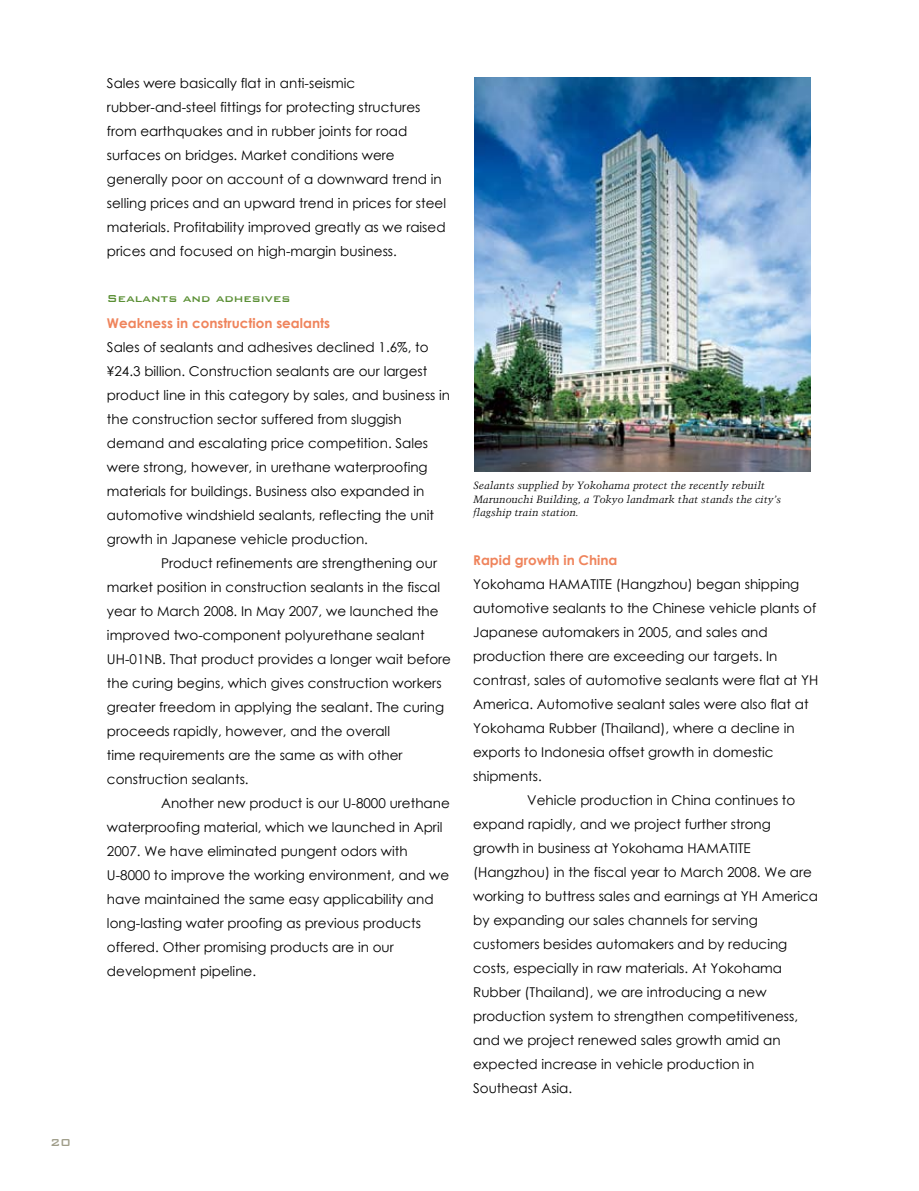
<style>
.page{position:relative;width:919px;height:1191px;background:#fff}
.page>*{position:absolute;margin:0;border:0;box-sizing:border-box;transform-origin:0 0}
.t1{font:13.5px/24px "Century Gothic";color:#000}
.t2{font:700 13.5px "Century Gothic";color:#ef845c}
.t3{font:500 13.5px "Bank Gothic";color:#5a8f34}
.t4{font:500 13.5px "Bank Gothic";color:#9f9d89}
.t5{font:italic 10.5px/13.5px "Trump Mediaeval";color:#000}
</style>
<div class="page">
<img style="left:474px;top:78px;width:336px;height:393px">
<p class="t4" style="left:50px;top:1135px;width:22px">20</p>
<p class="t1" style="left:107px;top:71px;width:340px">Sales were basically flat in anti-seismic rubber-and-steel fittings for protecting structures from earthquakes and in rubber joints for road surfaces on bridges. Market conditions were generally poor on account of a downward trend in selling prices and an upward trend in prices for steel materials. Profitability improved greatly as we raised prices and focused on high-margin business.</p>
<p class="t3" style="left:107px;top:291px;width:185px">Sealants and adhesives</p>
<p class="t2" style="left:107px;top:314px;width:225px">Weakness in construction sealants</p>
<p class="t1" style="left:107px;top:335px;width:323px">Sales of sealants and adhesives declined 1.6%, to</p>
<p class="t1" style="left:107px;top:359px;width:322px">¥24.3 billion. Construction sealants are our largest</p>
<p class="t1" style="left:107px;top:383px;width:344px">product line in this category by sales, and business in</p>
<p class="t1" style="left:107px;top:407px;width:296px">the construction sector suffered from sluggish</p>
<p class="t1" style="left:107px;top:431px;width:323px">demand and escalating price competition. Sales</p>
<p class="t1" style="left:107px;top:455px;width:322px">were strong, however, in urethane waterproofing</p>
<p class="t1" style="left:107px;top:479px;width:319px">materials for buildings. Business also expanded in</p>
<p class="t1" style="left:107px;top:503px;width:329px">automotive windshield sealants, reflecting the unit</p>
<p class="t1" style="left:107px;top:527px;width:262px">growth in Japanese vehicle production.</p>
<p class="t1" style="left:161px;top:551px;width:277px">Product refinements are strengthening our</p>
<p class="t1" style="left:107px;top:575px;width:335px">market position in construction sealants in the fiscal</p>
<p class="t1" style="left:107px;top:599px;width:333px">year to March 2008. In May 2007, we launched the</p>
<p class="t1" style="left:107px;top:623px;width:319px">improved two-component polyurethane sealant</p>
<p class="t1" style="left:107px;top:647px;width:345px">UH-01NB. That product provides a longer wait before</p>
<p class="t1" style="left:107px;top:671px;width:336px">the curing begins, which gives construction workers</p>
<p class="t1" style="left:107px;top:695px;width:338px">greater freedom in applying the sealant. The curing</p>
<p class="t1" style="left:107px;top:719px;width:284px">proceeds rapidly, however, and the overall</p>
<p class="t1" style="left:107px;top:743px;width:297px">time requirements are the same as with other</p>
<p class="t1" style="left:107px;top:767px;width:143px">construction sealants.</p>
<p class="t1" style="left:161px;top:791px;width:290px">Another new product is our U-8000 urethane</p>
<p class="t1" style="left:107px;top:815px;width:337px">waterproofing material, which we launched in April</p>
<p class="t1" style="left:107px;top:839px;width:302px">2007. We have eliminated pungent odors with</p>
<p class="t1" style="left:107px;top:863px;width:344px">U-8000 to improve the working environment, and we</p>
<p class="t1" style="left:107px;top:887px;width:328px">have maintained the same easy applicability and</p>
<p class="t1" style="left:107px;top:911px;width:315px">long-lasting water proofing as previous products</p>
<p class="t1" style="left:107px;top:935px;width:288px">offered. Other promising products are in our</p>
<p class="t1" style="left:107px;top:959px;width:151px">development pipeline.</p>
<p class="t5" style="left:473px;top:479px;width:310px">Sealants supplied by Yokohama protect the recently rebuilt<br>Marunouchi Building, a Tokyo landmark that stands the city’s flagship train station.</p>
<p class="t2" style="left:473px;top:551px;width:146px">Rapid growth in China</p>
<p class="t1" style="left:473px;top:572px;width:328px">Yokohama HAMATITE (Hangzhou) began shipping</p>
<p class="t1" style="left:473px;top:596px;width:344px">automotive sealants to the Chinese vehicle plants of</p>
<p class="t1" style="left:473px;top:620px;width:296px">Japanese automakers in 2005, and sales and</p>
<p class="t1" style="left:473px;top:644px;width:306px">production there are exceeding our targets. In</p>
<p class="t1" style="left:473px;top:668px;width:347px">contrast, sales of automotive sealants were flat at YH</p>
<p class="t1" style="left:473px;top:692px;width:337px">America. Automotive sealant sales were also flat at</p>
<p class="t1" style="left:473px;top:716px;width:323px">Yokohama Rubber (Thailand), where a decline in</p>
<p class="t1" style="left:473px;top:740px;width:302px">exports to Indonesia offset growth in domestic</p>
<p class="t1" style="left:473px;top:764px;width:70px">shipments.</p>
<p class="t1" style="left:527px;top:788px;width:270px">Vehicle production in China continues to</p>
<p class="t1" style="left:473px;top:812px;width:299px">expand rapidly, and we project further strong</p>
<p class="t1" style="left:473px;top:836px;width:279px">growth in business at Yokohama HAMATITE</p>
<p class="t1" style="left:473px;top:860px;width:340px">(Hangzhou) in the fiscal year to March 2008. We are</p>
<p class="t1" style="left:473px;top:884px;width:346px">working to buttress sales and earnings at YH America</p>
<p class="t1" style="left:473px;top:908px;width:286px">by expanding our sales channels for serving</p>
<p class="t1" style="left:473px;top:932px;width:315px">customers besides automakers and by reducing</p>
<p class="t1" style="left:473px;top:956px;width:310px">costs, especially in raw materials. At Yokohama</p>
<p class="t1" style="left:473px;top:980px;width:295px">Rubber (Thailand), we are introducing a new</p>
<p class="t1" style="left:473px;top:1004px;width:326px">production system to strengthen competitiveness,</p>
<p class="t1" style="left:473px;top:1028px;width:309px">and we project renewed sales growth amid an</p>
<p class="t1" style="left:473px;top:1052px;width:282px">expected increase in vehicle production in</p>
<p class="t1" style="left:473px;top:1076px;width:101px">Southeast Asia.</p>
</div>
